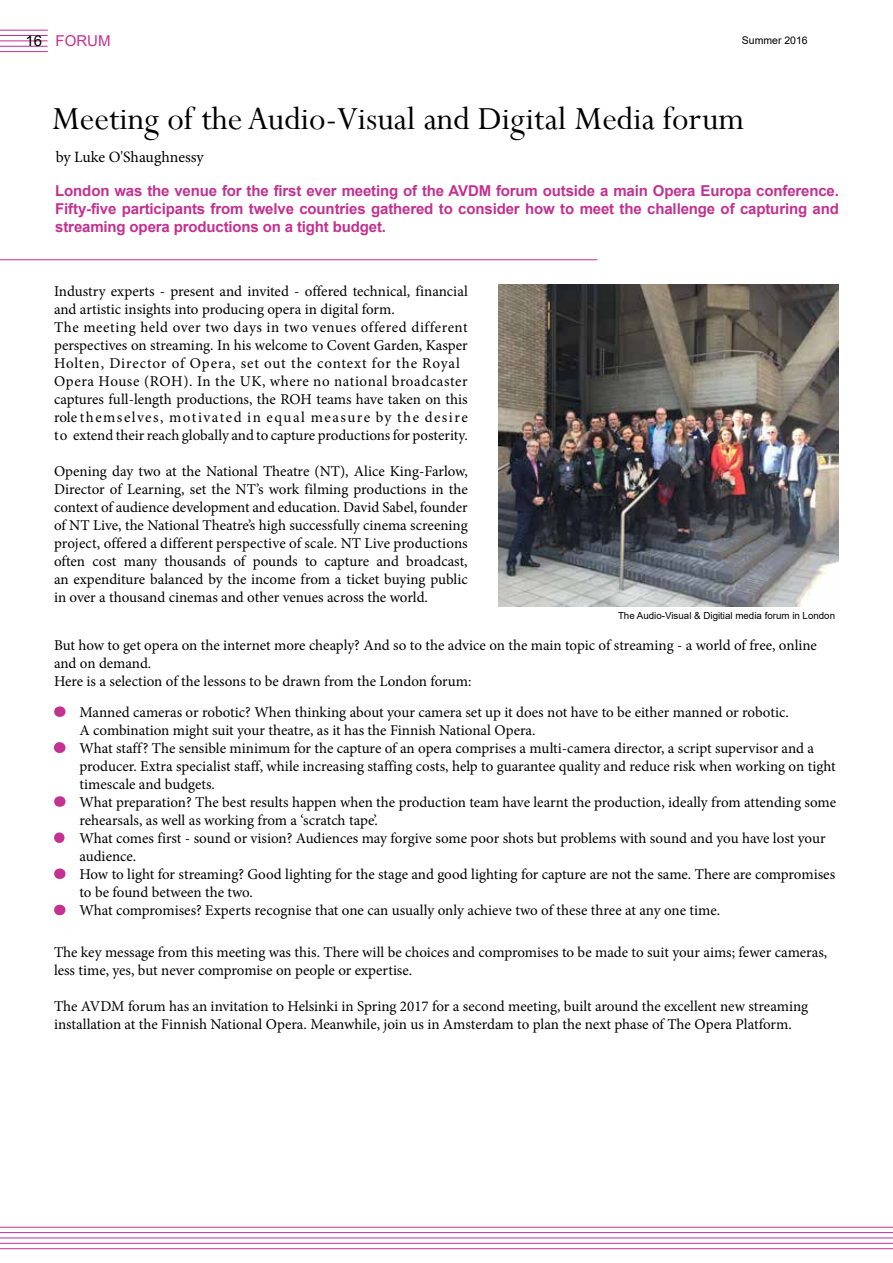
<style>
.page{position:relative;width:893px;height:1263px;background:#fff}
.page>*{position:absolute;margin:0;border:0;box-sizing:border-box;transform-origin:0 0}
.t1{font:36px "Perpetua";color:#000}
.t2{font:15.75px "Minion Pro";letter-spacing:-.005em;color:#000}
.t3{font:15px/18px "Minion Pro";color:#000}
.t4{font:700 15px/18px "Arial";letter-spacing:-.01em;color:#c33191;text-align:justify}
.t5{font:15px "Arial";color:#c33191}
.t6{font:10.5px "Arial";color:#000}
.t7{font:9.75px "Arial";color:#000}
.s1{color:#000}
</style>
<div class="page">
<hr style="left:0;top:1232px;width:893px;height:1px;background:#c33191">
<hr style="left:0;top:1243px;width:893px;height:1px;background:#c33191">
<hr style="left:0;top:1237px;width:893px;height:1px;background:#c33191">
<hr style="left:0;top:1227px;width:893px;height:1px;background:#c33191">
<hr style="left:0;top:1248px;width:893px;height:1px;background:#c33191">
<hr style="left:0;top:35px;width:48px;height:1px;background:#c33191">
<hr style="left:0;top:46px;width:48px;height:1px;background:#c33191">
<hr style="left:0;top:41px;width:48px;height:1px;background:#c33191">
<hr style="left:0;top:30px;width:48px;height:1px;background:#c33191">
<hr style="left:0;top:51px;width:48px;height:1px;background:#c33191">
<hr style="left:0;top:259px;width:597px;height:1px;background:#c33191">
<svg style="left:54px;top:742px;width:11px;height:11px"></svg>
<svg style="left:54px;top:838px;width:11px;height:5px"></svg>
<img style="left:499px;top:285px;width:339px;height:322px">
<p class="t5" style="left:26px;top:31px;width:87px"><span class="s1">16</span> FORUM</p>
<p class="t6" style="left:742px;top:33px;width:67px">Summer 2016</p>
<h1 class="t1" style="left:52px;top:96px;width:694px">Meeting of the Audio-Visual and Digital Media forum</h1>
<p class="t2" style="left:56px;top:147px;width:150px">by Luke O'Shaughnessy</p>
<p class="t4" style="left:55px;top:182px;width:785px">London was the venue for the first ever meeting of the AVDM forum outside a main Opera Europa conference.<br>Fifty-five participants from twelve countries gathered to consider how to meet the challenge of capturing and streaming opera productions on a tight budget.</p>
<p class="t3" style="left:54px;top:282px;width:415px">Industry experts - present and invited - offered technical, financial and artistic insights into producing opera in digital form.<br>The meeting held over two days in two venues offered different perspectives on streaming. In his welcome to Covent Garden, Kasper Holten, Director of Opera, set out the context for the Royal Opera House (ROH). In the UK, where no national broadcaster captures full-length productions, the ROH teams have taken on this role themselves, motivated in equal measure by the desire to extend their reach globally and to capture productions for posterity.</p>
<p class="t3" style="left:54px;top:462px;width:415px;text-align:justify">Opening day two at the National Theatre (NT), Alice King-Farlow, Director of Learning, set the NT’s work filming productions in the context of audience development and education. David Sabel, founder of NT Live, the National Theatre’s high successfully cinema screening project, offered a different perspective of scale. NT Live productions often cost many thousands of pounds to capture and broadcast, an expenditure balanced by the income from a ticket buying public in over a thousand cinemas and other venues across the world.</p>
<p class="t3" style="left:54px;top:636px;width:764px">But how to get opera on the internet more cheaply? And so to the advice on the main topic of streaming - a world of free, online and on demand.<br>Here is a selection of the lessons to be drawn from the London forum:</p>
<p class="t3" style="left:79px;top:703px;width:758px">Manned cameras or robotic? When thinking about your camera set up it does not have to be either manned or robotic.<br>A combination might suit your theatre, as it has the Finnish National Opera.<br>What staff? The sensible minimum for the capture of an opera comprises a multi-camera director, a script supervisor and a producer. Extra specialist staff, while increasing staffing costs, help to guarantee quality and reduce risk when working on tight timescale and budgets.<br>What preparation? The best results happen when the production team have learnt the production, ideally from attending some rehearsals, as well as working from a ‘scratch tape’.<br>What comes first - sound or vision? Audiences may forgive some poor shots but problems with sound and you have lost your audience.<br>How to light for streaming? Good lighting for the stage and good lighting for capture are not the same. There are compromises to be found between the two.<br>What compromises? Experts recognise that one can usually only achieve two of these three at any one time.</p>
<p class="t3" style="left:54px;top:943px;width:775px">The key message from this meeting was this. There will be choices and compromises to be made to suit your aims; fewer cameras, less time, yes, but never compromise on people or expertise.</p>
<p class="t3" style="left:54px;top:997px;width:756px">The AVDM forum has an invitation to Helsinki in Spring 2017 for a second meeting, built around the excellent new streaming installation at the Finnish National Opera. Meanwhile, join us in Amsterdam to plan the next phase of The Opera Platform.</p>
<p class="t7" style="left:618px;top:608px;width:219px">The Audio-Visual &amp; Digitial media forum in London</p>
</div>
